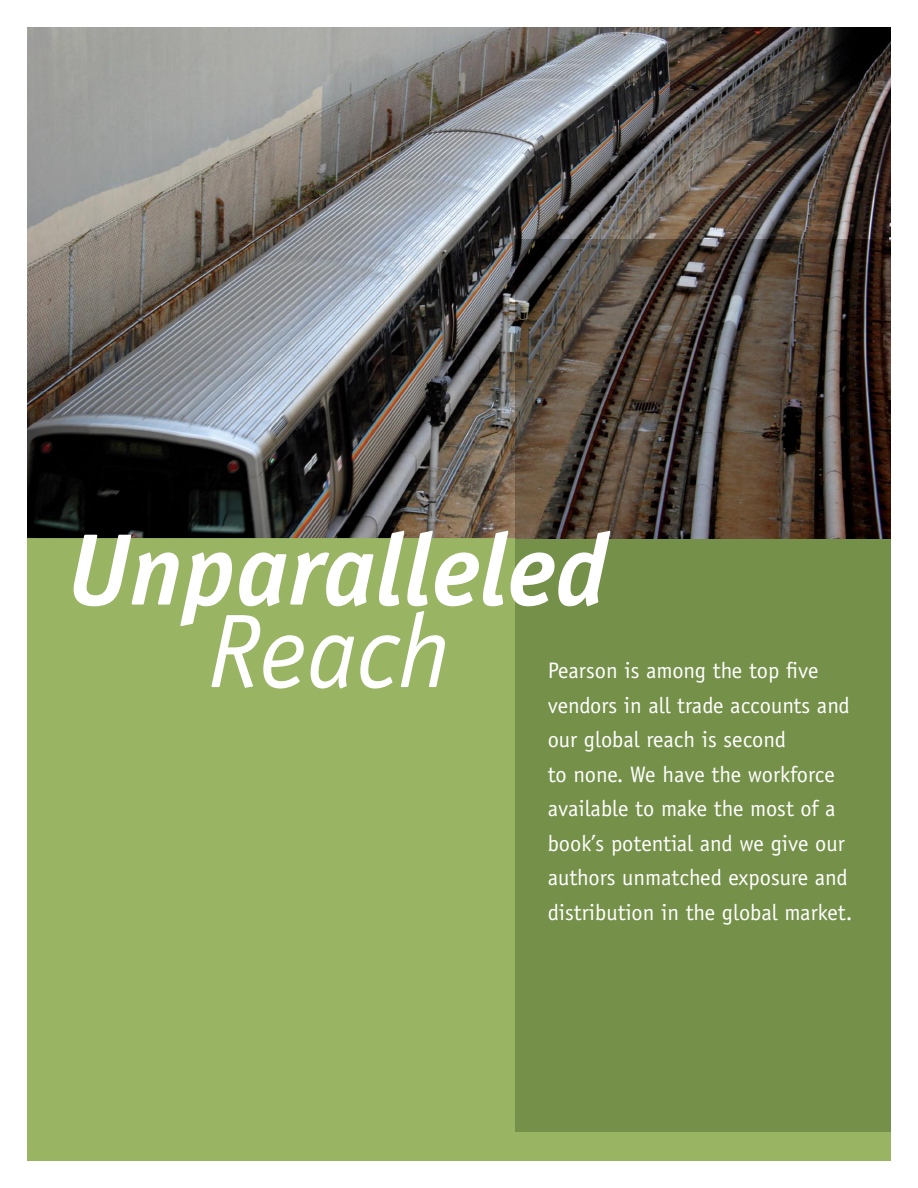
<style>
.page{position:relative;width:918px;height:1188px;background:#fff}
.page>*{position:absolute;margin:0;border:0;box-sizing:border-box;transform-origin:0 0}
.t1{font:italic 105px "Officina Sans";color:#fff}
.t2{font:italic 700 102px "Officina Sans";color:#fff}
.t3{font:22.5px/34.5px "Officina Sans";color:#fff}
</style>
<div class="page">
<div style="left:27px;top:27px;width:864px;height:1134px;background:#99b462"></div>
<img style="left:27px;top:27px;width:864px;height:511px">
<div style="left:516px;top:538px;width:375px;height:593px;background:#749049"></div>
<img style="left:516px;top:239px;width:375px;height:299px">
<h2 class="t2" style="left:68px;top:508px;width:542px">Unparalleled</h2>
<h1 class="t1" style="left:207px;top:591px;width:244px">Reach</h1>
<p class="t3" style="left:548px;top:654px;width:306px">Pearson is among the top five vendors in all trade accounts and our global reach is second<br>to none. We have the workforce available to make the most of a book’s potential and we give our authors unmatched exposure and distribution in the global market.</p>
</div>
